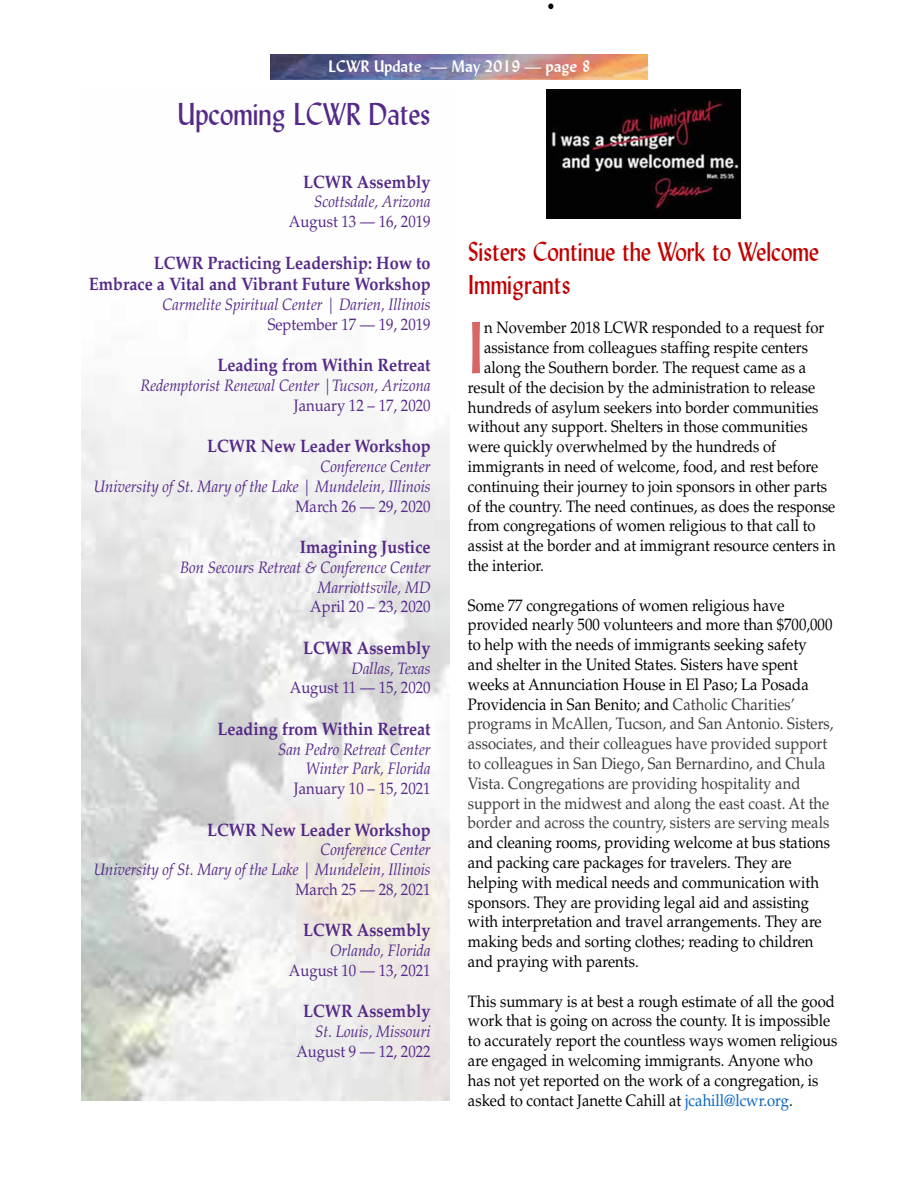
<style>
.page{position:relative;width:918px;height:1188px;background:#fff}
.page>*{position:absolute;margin:0;border:0;box-sizing:border-box;transform-origin:0 0}
.t1{font:72.45px "Lydian BT";color:#d96666;scale:.9 1}
.t2{font:31.5px "Lydian BT";color:#552988;scale:.9 1}
.t3{font:27px/32.4px "Lydian BT";color:#c00000;scale:.9 1}
.t4{font:700 18px/21.6px "Palatino LT Std";color:#552988;text-align:right;scale:.9 1}
.t5{font:16.5px/19.8px "Palatino LT Std";color:#000;scale:.9 1}
.t6{font:16.5px/19.8px "Palatino LT Std";color:#3f3f3f;scale:.9 1}
.t7{font:italic 16.5px/19.8px "Palatino LT Std";color:#552988;text-align:right;scale:.9 1}
.t8{font:16.5px "Palatino LT Std";color:#552988;scale:.9 1}
.t9{font:700 16.5px "Lydian BT";color:#fff}
.s1{color:#000}
.s2{color:#0563c1}
</style>
<div class="page">
<img style="left:271px;top:54px;width:377px;height:26px">
<img style="left:81px;top:404px;width:369px;height:696px">
<img style="left:546px;top:90px;width:194px;height:129px">
<p class="t5" style="left:546px;top:-3px;width:11px">•</p>
<p class="t9" style="left:328px;top:56px;width:264px">LCWR Update — May 2019 — page 8</p>
<h2 class="t2" style="left:178px;top:94px;width:283px">Upcoming LCWR Dates</h2>
<p class="t4" style="left:303px;top:171px;width:143px">LCWR Assembly</p>
<p class="t7" style="left:314px;top:192px;width:131px">Scottsdale, Arizona</p>
<p class="t8" style="left:289px;top:212px;width:159px">August 13 — 16, 2019</p>
<p class="t4" style="left:89px;top:252px;width:381px">LCWR Practicing Leadership: How to<br>Embrace a Vital and Vibrant Future Workshop</p>
<p class="t7" style="left:163px;top:295px;width:299px">Carmelite Spiritual Center | Darien, Illinois</p>
<p class="t8" style="left:268px;top:315px;width:183px">September 17 — 19, 2019</p>
<p class="t4" style="left:218px;top:355px;width:238px">Leading from Within Retreat</p>
<p class="t7" style="left:140px;top:376px;width:324px">Redemptorist Renewal Center |Tucson, Arizona</p>
<p class="t8" style="left:294px;top:396px;width:154px">January 12 – 17, 2020</p>
<p class="t4" style="left:207px;top:436px;width:250px">LCWR New Leader Workshop</p>
<p class="t7" style="left:94px;top:457px;width:376px">Conference Center<br>University of St. Mary of the Lake | Mundelein, Illinois</p>
<p class="t8" style="left:296px;top:496px;width:152px">March 26 — 29, 2020</p>
<p class="t4" style="left:300px;top:536px;width:147px">Imagining Justice</p>
<p class="t7" style="left:180px;top:558px;width:280px">Bon Secours Retreat &amp; Conference Center<br>Marriottsvile, MD</p>
<p class="t8" style="left:310px;top:597px;width:135px">April 20 – 23, 2020</p>
<p class="t4" style="left:303px;top:637px;width:143px">LCWR Assembly</p>
<p class="t7" style="left:351px;top:658px;width:89px">Dallas, Texas</p>
<p class="t8" style="left:290px;top:678px;width:158px">August 11 — 15, 2020</p>
<p class="t4" style="left:218px;top:718px;width:238px">Leading from Within Retreat</p>
<p class="t7" style="left:278px;top:739px;width:171px">San Pedro Retreat Center<br>Winter Park, Florida</p>
<p class="t8" style="left:294px;top:779px;width:154px">January 10 – 15, 2021</p>
<p class="t4" style="left:207px;top:819px;width:250px">LCWR New Leader Workshop</p>
<p class="t7" style="left:94px;top:840px;width:376px">Conference Center<br>University of St. Mary of the Lake | Mundelein, Illinois</p>
<p class="t8" style="left:296px;top:880px;width:152px">March 25 — 28, 2021</p>
<p class="t4" style="left:303px;top:920px;width:143px">LCWR Assembly</p>
<p class="t7" style="left:330px;top:941px;width:113px">Orlando, Florida</p>
<p class="t8" style="left:289px;top:961px;width:159px">August 10 — 13, 2021</p>
<p class="t4" style="left:303px;top:1001px;width:143px">LCWR Assembly</p>
<p class="t7" style="left:315px;top:1022px;width:130px">St. Louis, Missouri</p>
<p class="t8" style="left:296px;top:1042px;width:151px">August 9 — 12, 2022</p>
<h3 class="t3" style="left:468px;top:236px;width:392px">Sisters Continue the Work to Welcome<br>Immigrants</h3>
<h1 class="t1" style="left:468px;top:303px;width:19px">I</h1>
<p class="t5" style="left:484px;top:318px;width:379px">n November 2018 LCWR responded to a request for</p>
<p class="t5" style="left:484px;top:338px;width:361px">assistance from colleagues staffing respite centers</p>
<p class="t5" style="left:484px;top:358px;width:359px">along the Southern border. The request came as a</p>
<p class="t5" style="left:468px;top:378px;width:387px">result of the decision by the administration to release</p>
<p class="t5" style="left:468px;top:397px;width:391px">hundreds of asylum seekers into border communities</p>
<p class="t5" style="left:468px;top:417px;width:379px">without any support. Shelters in those communities</p>
<p class="t5" style="left:468px;top:437px;width:344px">were quickly overwhelmed by the hundreds of</p>
<p class="t5" style="left:468px;top:457px;width:391px">immigrants in need of welcome, food, and rest before</p>
<p class="t5" style="left:468px;top:477px;width:401px">continuing their journey to join sponsors in other parts</p>
<p class="t5" style="left:468px;top:496px;width:410px">of the country. The need continues, as does the response</p>
<p class="t5" style="left:468px;top:516px;width:388px">from congregations of women religious to that call to</p>
<p class="t5" style="left:468px;top:536px;width:410px">assist at the border and at immigrant resource centers in</p>
<p class="t5" style="left:468px;top:556px;width:86px">the interior.</p>
<p class="t6" style="left:468px;top:595px;width:408px"><span class="s1">Some 77 congregations of women religious have provided nearly 500 volunteers and more than $700,000 to help with the needs of immigrants seeking safety and shelter in the United States. Sisters have spent weeks at Annunciation House in El Paso; La Posada Providencia in San Benito; and</span> Catholic Charities’ programs in McAllen, Tucson, and San Antonio. Sisters, associates, and their colleagues have provided support to colleagues in San Diego, San Bernardino, and Chula Vista. Congregations are providing hospitality and support in the midwest and along the east coast. At the border and across the country, sisters are serving meals</p>
<p class="t5" style="left:468px;top:833px;width:404px">and cleaning rooms, providing welcome at bus stations and packing care packages for travelers. They are helping with medical needs and communication with sponsors. They are providing legal aid and assisting with interpretation and travel arrangements. They are making beds and sorting clothes; reading to children and praying with parents.</p>
<p class="t5" style="left:468px;top:991px;width:412px">This summary is at best a rough estimate of all the good work that is going on across the county. It is impossible to accurately report the countless ways women religious are engaged in welcoming immigrants. Anyone who has not yet reported on the work of a congregation, is asked to contact Janette Cahill at <span class="s2">jcahill@lcwr.org</span>.</p>
</div>
